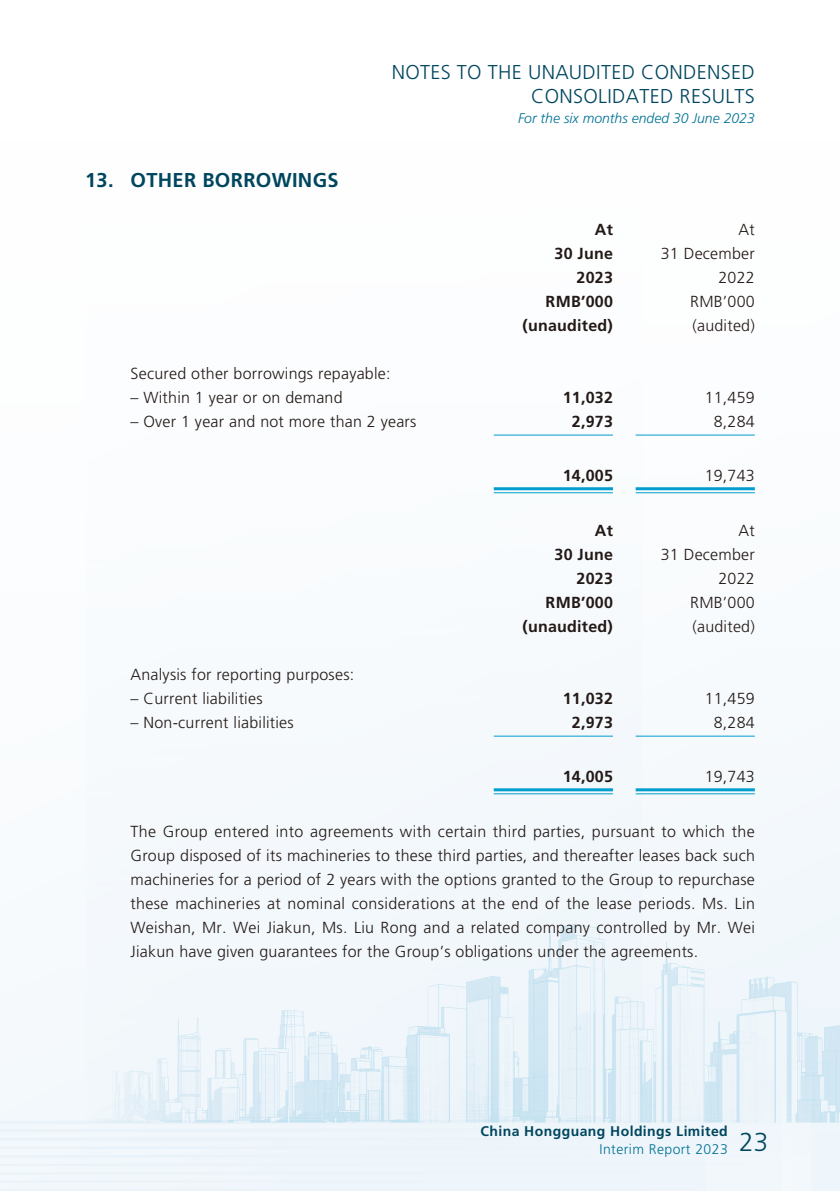
<style>
.page{position:relative;width:840px;height:1191px;background:#fff}
.page>*{position:absolute;margin:0;border:0;box-sizing:border-box;transform-origin:0 0}
.t1{font:300 26px "Frutiger LT Std";color:#00465f}
.t2{font:300 20px/24px "Frutiger LT Std";letter-spacing:.015em;color:#00465f;text-align:right}
.t3{font:700 20px "Frutiger LT Std";letter-spacing:.015em;color:#00465f}
.t4{font:300 16px/24px "Frutiger LT Std";letter-spacing:.015em;color:#231916;text-align:right}
.t5{font:700 16px/24px "Frutiger LT Std";letter-spacing:.015em;color:#231916;text-align:right}
.t6{font:italic 300 14px "Frutiger LT Std";color:#007296}
.t7{font:700 14px "Frutiger LT Std";letter-spacing:.03em;color:#00465f}
.t8{font:300 14px "Frutiger LT Std";letter-spacing:.03em;color:#007296}
</style>
<div class="page">
<img style="left:0;top:434px;width:839px;height:757px">
<hr style="left:493px;top:434px;width:119px;height:1px;background:#009dce">
<hr style="left:635px;top:434px;width:119px;height:1px;background:#009dce">
<hr style="left:493px;top:487px;width:119px;height:3px;background:#009dce">
<hr style="left:493px;top:492px;width:119px;height:1px;background:#009dce">
<hr style="left:635px;top:487px;width:119px;height:3px;background:#009dce">
<hr style="left:635px;top:492px;width:119px;height:1px;background:#009dce">
<hr style="left:493px;top:735px;width:119px;height:1px;background:#009dce">
<hr style="left:635px;top:735px;width:119px;height:1px;background:#009dce">
<hr style="left:493px;top:788px;width:119px;height:3px;background:#009dce">
<hr style="left:493px;top:793px;width:119px;height:1px;background:#009dce">
<hr style="left:635px;top:788px;width:119px;height:3px;background:#009dce">
<hr style="left:635px;top:793px;width:119px;height:1px;background:#009dce">
<p class="t2" style="left:391px;top:60px;width:364px">NOTES TO THE UNAUDITED CONDENSED<br>CONSOLIDATED RESULTS</p>
<p class="t3" style="left:85px;top:168px;width:255px">13. OTHER BORROWINGS</p>
<p class="t6" style="left:517px;top:110px;width:238px">For the six months ended 30 June 2023</p>
<p class="t5" style="left:554px;top:217px;width:60px">At<br>30 June</p>
<p class="t4" style="left:660px;top:217px;width:95px">At<br>31 December</p>
<p class="t5" style="left:576px;top:265px;width:38px">2023</p>
<p class="t4" style="left:718px;top:265px;width:38px">2022</p>
<p class="t5" style="left:545px;top:289px;width:69px">RMB’000</p>
<p class="t4" style="left:689px;top:289px;width:66px">RMB’000</p>
<p class="t5" style="left:522px;top:313px;width:92px">(unaudited)</p>
<p class="t4" style="left:692px;top:313px;width:64px">(audited)</p>
<p class="t4" style="left:130px;top:361px;width:261px">Secured other borrowings repayable:</p>
<p class="t4" style="left:130px;top:385px;width:213px">– Within 1 year or on demand</p>
<p class="t5" style="left:562px;top:385px;width:52px">11,032</p>
<p class="t4" style="left:704px;top:385px;width:52px">11,459</p>
<p class="t4" style="left:130px;top:409px;width:287px">– Over 1 year and not more than 2 years</p>
<p class="t5" style="left:571px;top:409px;width:42px">2,973</p>
<p class="t4" style="left:713px;top:409px;width:42px">8,284</p>
<p class="t5" style="left:562px;top:463px;width:52px">14,005</p>
<p class="t4" style="left:704px;top:463px;width:52px">19,743</p>
<p class="t5" style="left:554px;top:518px;width:60px">At<br>30 June</p>
<p class="t4" style="left:660px;top:518px;width:95px">At<br>31 December</p>
<p class="t5" style="left:576px;top:566px;width:38px">2023</p>
<p class="t4" style="left:718px;top:566px;width:38px">2022</p>
<p class="t5" style="left:545px;top:590px;width:69px">RMB’000</p>
<p class="t4" style="left:689px;top:590px;width:66px">RMB’000</p>
<p class="t5" style="left:522px;top:614px;width:92px">(unaudited)</p>
<p class="t4" style="left:692px;top:614px;width:64px">(audited)</p>
<p class="t4" style="left:130px;top:662px;width:225px">Analysis for reporting purposes:</p>
<p class="t4" style="left:130px;top:686px;width:133px">– Current liabilities</p>
<p class="t5" style="left:562px;top:686px;width:52px">11,032</p>
<p class="t4" style="left:704px;top:686px;width:52px">11,459</p>
<p class="t4" style="left:130px;top:710px;width:165px">– Non-current liabilities</p>
<p class="t5" style="left:571px;top:710px;width:42px">2,973</p>
<p class="t4" style="left:713px;top:710px;width:42px">8,284</p>
<p class="t5" style="left:562px;top:764px;width:52px">14,005</p>
<p class="t4" style="left:704px;top:764px;width:52px">19,743</p>
<p class="t4" style="left:130px;top:819px;width:625px;text-align:justify">The Group entered into agreements with certain third parties, pursuant to which the Group disposed of its machineries to these third parties, and thereafter leases back such machineries for a period of 2 years with the options granted to the Group to repurchase these machineries at nominal considerations at the end of the lease periods. Ms. Lin Weishan, Mr. Wei Jiakun, Ms. Liu Rong and a related company controlled by Mr. Wei Jiakun have given guarantees for the Group’s obligations under the agreements.</p>
<p class="t7" style="left:480px;top:1123px;width:249px">China Hongguang Holdings Limited</p>
<p class="t8" style="left:599px;top:1141px;width:130px">Interim Report 2023</p>
<h1 class="t1" style="left:738px;top:1127px;width:30px">23</h1>
</div>
